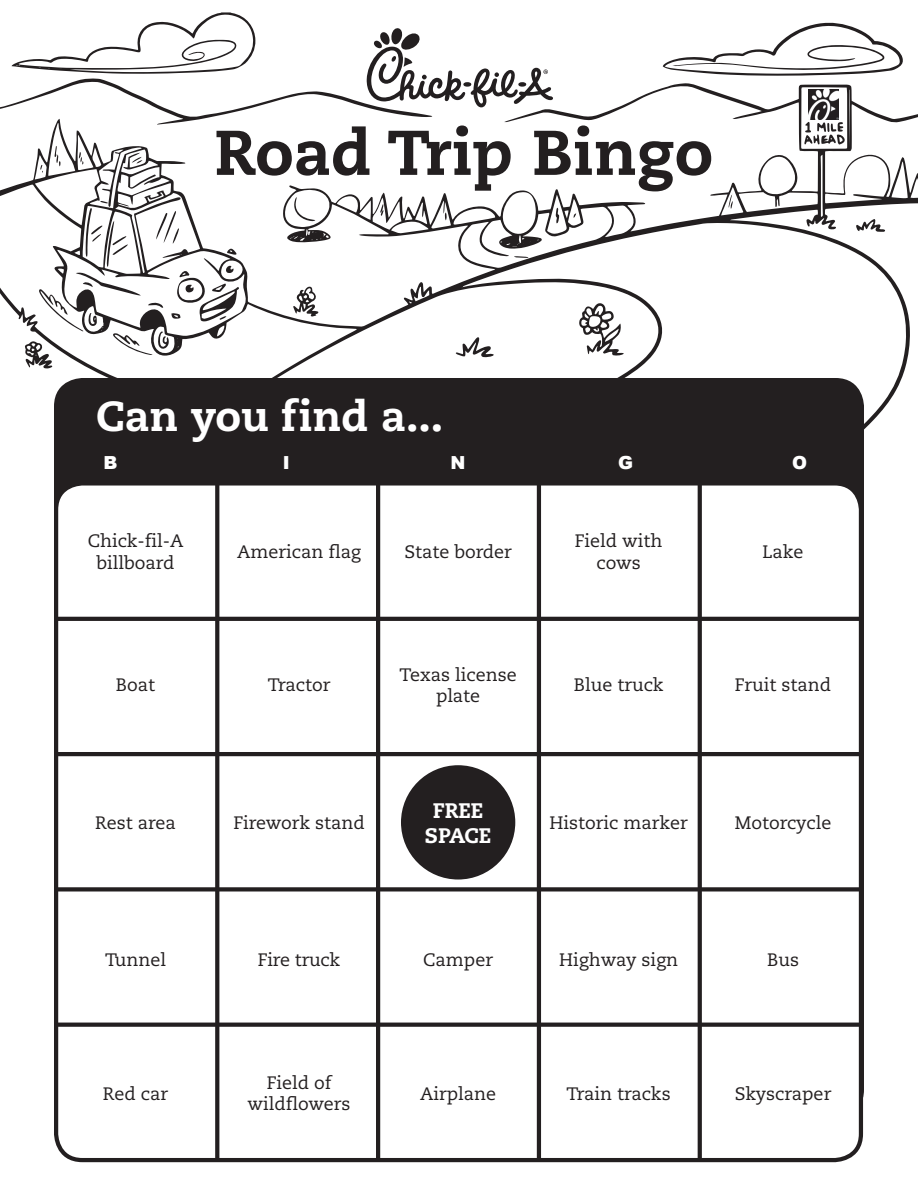
<style>
.page{position:relative;width:918px;height:1188px;background:#fff}
.page>*{position:absolute;margin:0;border:0;box-sizing:border-box;transform-origin:0 0}
.t1{font:800 63px "Caecilia LT Std";color:#231f20}
.t2{font:800 42px "Caecilia LT Std";color:#fff}
.t3{font:800 21px/25.2px "Caecilia LT Std";color:#fff;text-align:center}
.t4{font:18px/21.6px "Caecilia LT Std";color:#231f20;text-align:center}
.t5{font:900 18px "Arial";color:#fff}
</style>
<div class="page">
<svg style="left:0;top:83px;width:918px;height:347px"></svg>
<svg style="left:579px;top:303px;width:45px;height:53px"></svg>
<svg style="left:456px;top:337px;width:38px;height:20px"></svg>
<svg style="left:856px;top:219px;width:29px;height:13px"></svg>
<svg style="left:293px;top:287px;width:25px;height:30px"></svg>
<svg style="left:514px;top:256px;width:15px;height:2px"></svg>
<svg style="left:804px;top:122px;width:41px;height:23px"></svg>
<svg style="left:293px;top:197px;width:22px;height:24px"></svg>
<svg style="left:55px;top:146px;width:6px;height:20px"></svg>
<svg style="left:380px;top:204px;width:4px;height:12px"></svg>
<svg style="left:132px;top:157px;width:11px;height:7px"></svg>
<svg style="left:556px;top:208px;width:3px;height:15px"></svg>
<svg style="left:729px;top:194px;width:4px;height:15px"></svg>
<svg style="left:79px;top:152px;width:5px;height:13px"></svg>
<svg style="left:445px;top:213px;width:2px;height:7px"></svg>
<svg style="left:40px;top:165px;width:3px;height:8px"></svg>
<svg style="left:663px;top:22px;width:240px;height:54px"></svg>
<svg style="left:0;top:201px;width:239px;height:197px"></svg>
<img style="left:809px;top:89px;width:30px;height:30px">
<div style="left:56px;top:380px;width:806px;height:736px;background:#231f20;border-radius:26px"></div>
<div style="left:56px;top:483px;width:805px;height:677px;background:#fff;border-radius:26px"></div>
<div style="left:54px;top:481px;width:809px;height:681px;border:4px solid #231f20;border-radius:26px"></div>
<hr style="left:56px;top:617px;width:805px;height:4px;background:#231f20">
<svg style="left:215px;top:483px;width:4px;height:678px;background:#2c2829"></svg>
<hr style="left:56px;top:752px;width:805px;height:4px;background:#231f20">
<hr style="left:376px;top:483px;width:4px;height:678px;background:#231f20">
<div style="left:56px;top:887px;width:805px;height:5px;background:#231f20"></div>
<hr style="left:537px;top:483px;width:4px;height:678px;background:#231f20">
<svg style="left:56px;top:1023px;width:805px;height:4px;background:#2e2a2b"></svg>
<svg style="left:698px;top:483px;width:4px;height:678px;background:#292526"></svg>
<svg style="left:0;top:12px;width:554px;height:113px"></svg>
<div style="left:399px;top:763px;width:119px;height:119px;background:#231f20;border-radius:50%"></div>
<div style="left:396px;top:761px;width:124px;height:123px;border:4px solid #fff;border-radius:50%"></div>
<h1 class="t1" style="left:214px;top:114px;width:500px">Road Trip Bingo</h1>
<h2 class="t2" style="left:96px;top:390px;width:349px">Can you find a...</h2>
<p class="t5" style="left:103px;top:449px;width:16px">B</p>
<p class="t5" style="left:283px;top:449px;width:9px">I</p>
<p class="t5" style="left:450px;top:449px;width:16px">N</p>
<p class="t5" style="left:618px;top:449px;width:16px">G</p>
<p class="t5" style="left:792px;top:449px;width:16px">O</p>
<p class="t4" style="left:88px;top:530px;width:97px">Chick-fil-A billboard</p>
<p class="t4" style="left:237px;top:541px;width:125px">American flag</p>
<p class="t4" style="left:404px;top:541px;width:109px">State border</p>
<p class="t4" style="left:575px;top:530px;width:89px">Field with cows</p>
<p class="t4" style="left:763px;top:541px;width:43px">Lake</p>
<p class="t4" style="left:116px;top:675px;width:41px">Boat</p>
<p class="t4" style="left:400px;top:664px;width:119px">Texas license plate</p>
<p class="t4" style="left:268px;top:675px;width:64px">Tractor</p>
<p class="t4" style="left:574px;top:675px;width:91px">Blue truck</p>
<p class="t4" style="left:735px;top:675px;width:98px">Fruit stand</p>
<p class="t4" style="left:95px;top:813px;width:82px">Rest area</p>
<p class="t4" style="left:233px;top:813px;width:133px">Firework stand</p>
<p class="t3" style="left:425px;top:798px;width:68px">FREE<br>SPACE</p>
<p class="t4" style="left:549px;top:813px;width:140px">Historic marker</p>
<p class="t4" style="left:735px;top:813px;width:98px">Motorcycle</p>
<p class="t4" style="left:105px;top:950px;width:63px">Tunnel</p>
<p class="t4" style="left:258px;top:950px;width:84px">Fire truck</p>
<p class="t4" style="left:423px;top:950px;width:71px">Camper</p>
<p class="t4" style="left:559px;top:950px;width:120px">Highway sign</p>
<p class="t4" style="left:767px;top:950px;width:34px">Bus</p>
<p class="t4" style="left:103px;top:1083px;width:67px">Red car</p>
<p class="t4" style="left:248px;top:1072px;width:104px">Field of wildflowers</p>
<p class="t4" style="left:567px;top:1083px;width:106px">Train tracks</p>
<p class="t4" style="left:420px;top:1083px;width:77px">Airplane</p>
<p class="t4" style="left:735px;top:1083px;width:98px">Skyscraper</p>
</div>
